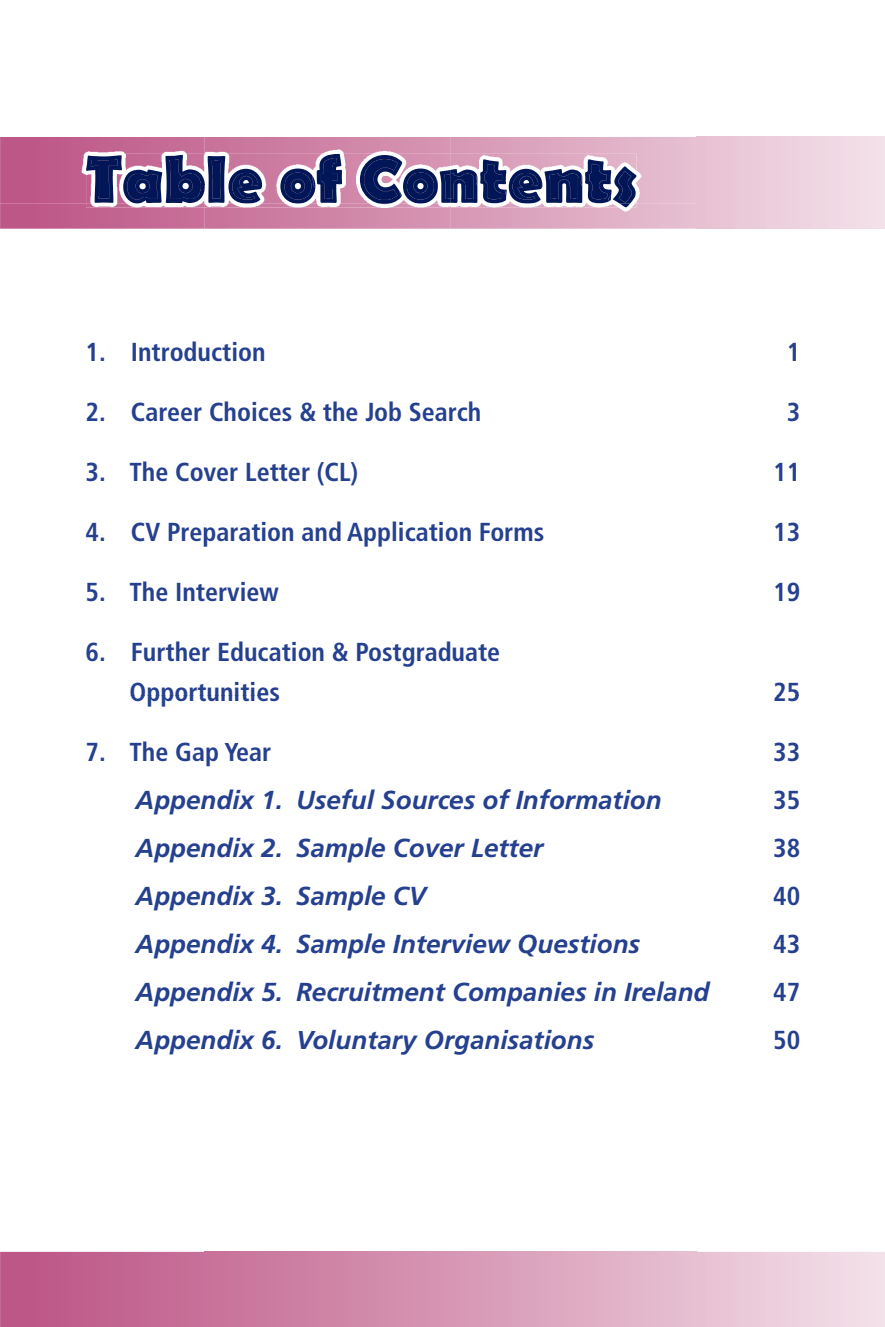
<style>
.page{position:relative;width:885px;height:1327px;background:#fff}
.page>*{position:absolute;margin:0;border:0;box-sizing:border-box;transform-origin:0 0}
.t1{font:68px "Berlin Sans FB Bold+T42";letter-spacing:-.01em;color:#011656}
.t2{font:700 condensed 26px/48px "Frutiger LT Std";color:#25408f;text-align:justify}
.t3{font:italic 700 26px/48px "Frutiger LT Std";color:#25408f}
</style>
<div class="page">
<svg style="left:204px;top:154px;width:246px;height:42px"></svg>
<img style="left:0;top:137px;width:204px;height:92px">
<img style="left:86px;top:194px;width:118px;height:14px">
<img style="left:204px;top:137px;width:246px;height:17px">
<img style="left:204px;top:196px;width:246px;height:8px">
<img style="left:450px;top:137px;width:434px;height:67px">
<img style="left:204px;top:204px;width:680px;height:25px">
<img style="left:450px;top:204px;width:186px;height:4px">
<img style="left:0;top:1252px;width:884px;height:75px">
<h1 class="t1" style="left:85px;top:155px;width:553px">Table of ontents</h1>
<h1 class="t1" style="left:358px;top:155px;width:46px">C</h1>
<p class="t2" style="left:85px;top:329px;width:181px">1. Introduction</p>
<p class="t2" style="left:85px;top:389px;width:397px">2. Career Choices &amp; the Job Search</p>
<p class="t2" style="left:85px;top:449px;width:274px">3. The Cover Letter (CL)</p>
<p class="t2" style="left:85px;top:509px;width:460px">4. CV Preparation and Application Forms</p>
<p class="t2" style="left:85px;top:569px;width:195px">5. The Interview</p>
<p class="t2" style="left:85px;top:629px;width:416px">6. Further Education &amp; Postgraduate</p>
<p class="t2" style="left:129px;top:669px;width:152px">Opportunities</p>
<p class="t2" style="left:85px;top:729px;width:187px">7. The Gap Year</p>
<p class="t3" style="left:135px;top:777px;width:527px">Appendix 1. Useful Sources of Information<br>Appendix 2. Sample Cover Letter<br>Appendix 3. Sample CV</p>
<p class="t2" style="left:786px;top:329px;width:15px">1</p>
<p class="t2" style="left:786px;top:389px;width:15px">3</p>
<p class="t2" style="left:773px;top:449px;width:29px">11</p>
<p class="t2" style="left:773px;top:509px;width:29px">13</p>
<p class="t2" style="left:773px;top:569px;width:29px">19</p>
<p class="t2" style="left:773px;top:669px;width:29px">25</p>
<p class="t2" style="left:773px;top:729px;width:29px">33<br>35<br>38<br>40</p>
<p class="t3" style="left:135px;top:921px;width:575px">Appendix 4. Sample Interview Questions<br>Appendix 5. Recruitment Companies in Ireland<br>Appendix 6. Voluntary Organisations</p>
<p class="t2" style="left:773px;top:921px;width:29px">43<br>47<br>50</p>
</div>
